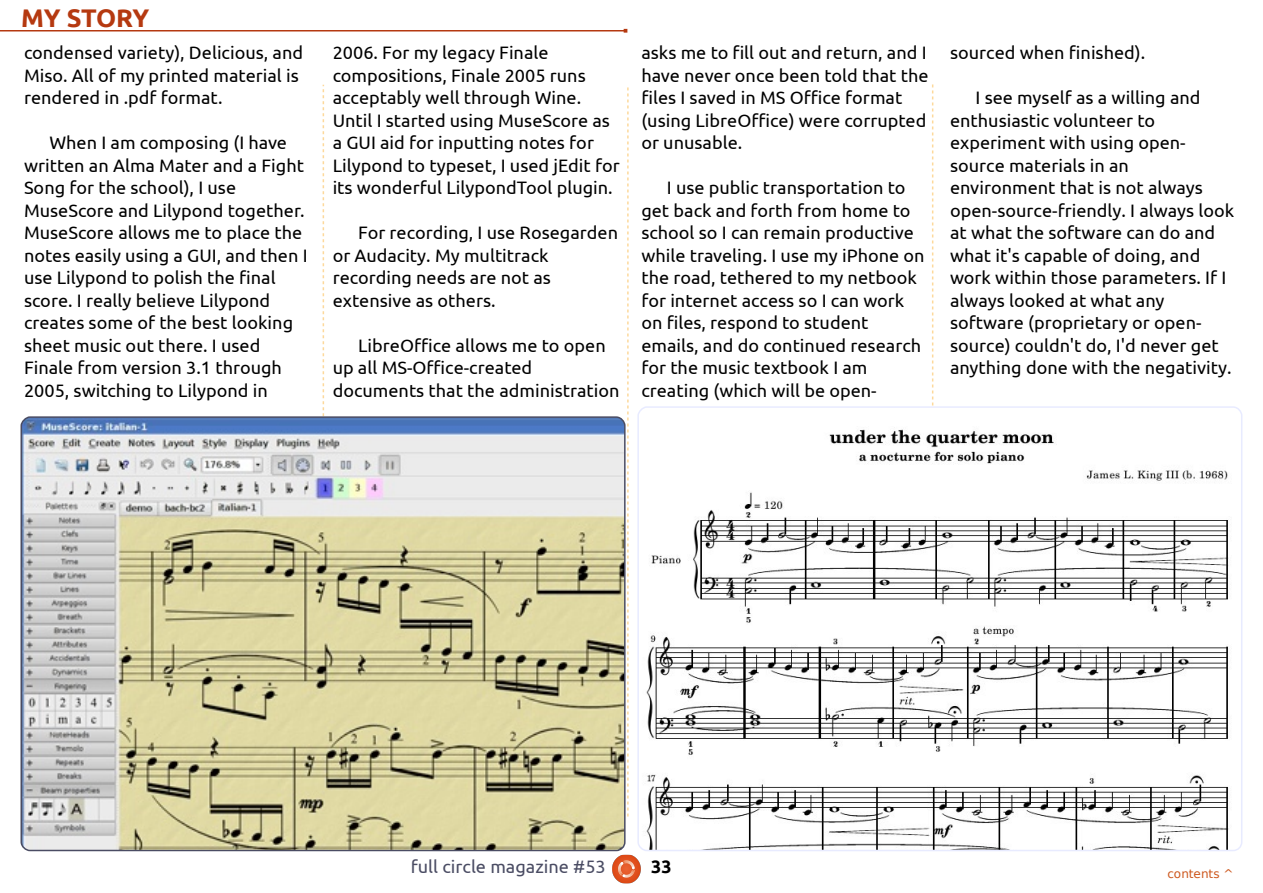
<style>
.page{position:relative;width:1263px;height:893px;background:#fff}
.page>*{position:absolute;margin:0;border:0;box-sizing:border-box;transform-origin:0 0}
.t1{font:700 25.5px "Ubuntu";letter-spacing:-.02em;color:#b53910}
.t2{font:18px/22.5px "Ubuntu";color:#000}
.t3{font:18px "Ubuntu";color:#4a4c63}
.t4{font:700 18px "Ubuntu";color:#000}
.t5{font:12px "DejaVu Sans";color:#cd581e}
</style>
<div class="page">
<svg style="left:323px;top:85px;width:1px;height:331px"></svg>
<svg style="left:627px;top:87px;width:2px;height:729px"></svg>
<svg style="left:932px;top:84px;width:1px;height:322px"></svg>
<hr style="left:0;top:30px;width:625px;height:1px;background:#b53910">
<img style="left:612px;top:855px;width:29px;height:28px">
<svg style="left:637px;top:406px;width:606px;height:445px"></svg>
<svg style="left:20px;top:416px;width:606px;height:436px;background:#c9c6aa"></svg>
<h1 class="t1" style="left:21px;top:3px;width:130px">MY STORY</h1>
<p class="t2" style="left:24px;top:41px;width:281px">condensed variety), Delicious, and<br>Miso. All of my printed material is rendered in .pdf format.</p>
<p class="t2" style="left:24px;top:131px;width:285px;text-indent:26px">When I am composing (I have written an Alma Mater and a Fight<br>Song for the school), I use<br>MuseScore and Lilypond together.<br>MuseScore allows me to place the notes easily using a GUI, and then I use Lilypond to polish the final score. I really believe Lilypond creates some of the best looking sheet music out there. I used<br>Finale from version 3.1 through<br>2005, switching to Lilypond in</p>
<p class="t2" style="left:333px;top:41px;width:289px">2006. For my legacy Finale compositions, Finale 2005 runs acceptably well through Wine.<br>Until I started using MuseScore as a GUI aid for inputting notes for<br>Lilypond to typeset, I used jEdit for its wonderful LilypondTool plugin.</p>
<p class="t2" style="left:333px;top:221px;width:287px;text-indent:26px">For recording, I use Rosegarden or Audacity. My multitrack recording needs are not as extensive as others.</p>
<p class="t2" style="left:333px;top:334px;width:288px;text-indent:26px">LibreOffice allows me to open up all MS-Office-created documents that the administration</p>
<p class="t2" style="left:641px;top:41px;width:289px">asks me to fill out and return, and I have never once been told that the files I saved in MS Office format (using LibreOffice) were corrupted or unusable.</p>
<p class="t2" style="left:641px;top:176px;width:285px;text-indent:26px">I use public transportation to get back and forth from home to school so I can remain productive while traveling. I use my iPhone on the road, tethered to my netbook for internet access so I can work on files, respond to student emails, and do continued research for the music textbook I am creating (which will be open-</p>
<p class="t2" style="left:950px;top:41px;width:197px">sourced when finished).</p>
<p class="t2" style="left:950px;top:86px;width:286px;text-indent:26px">I see myself as a willing and enthusiastic volunteer to experiment with using open&shy;source materials in an environment that is not always open-source-friendly. I always look at what the software can do and what it's capable of doing, and work within those parameters. If I always looked at what any software (proprietary or open&shy;source) couldn't do, I'd never get anything done with the negativity.</p>
<p class="t3" style="left:411px;top:856px;width:196px">full circle magazine #53</p>
<p class="t4" style="left:651px;top:856px;width:22px">33</p>
<p class="t5" style="left:1167px;top:867px;width:68px">contents ^</p>
</div>
